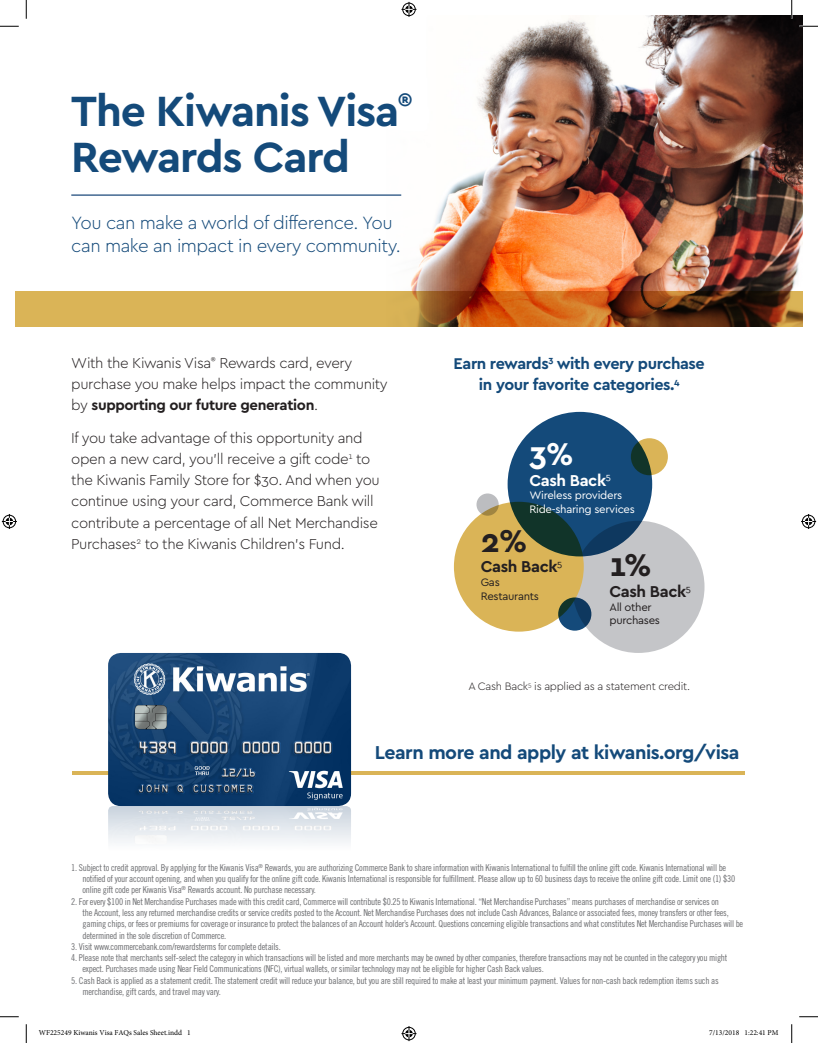
<style>
.page{position:relative;width:818px;height:1043px;background:#fff}
.page>*{position:absolute;margin:0;border:0;box-sizing:border-box;transform-origin:0 0}
.t1{font:700 44.25px/46.2px "Cera";letter-spacing:-.025em;color:#144a7a}
.t2{font:700 33px "Cera";color:#231f20}
.t3{font:700 33px "Cera";color:#fff}
.t4{font:700 19.5px "Cera";letter-spacing:-.025em;color:#144a7a}
.t5{font:300 18.62px/22.4px "Cera";letter-spacing:-.025em;color:#144a7a}
.t6{font:700 16.5px "Cera";letter-spacing:-.025em;color:#231f20}
.t7{font:700 16.5px "Cera";letter-spacing:-.025em;color:#fff}
.t8{font:700 16.25px/21.2px "Cera";letter-spacing:-.025em;color:#144a7a;text-align:center}
.t9{font:300 15px/21.2px "Cera";letter-spacing:-.025em;color:#231f20}
.t10{font:11.38px "Cera";letter-spacing:-.025em;color:#fff}
.t11{font:11.38px/13.6px "Cera";letter-spacing:-.025em;color:#231f20}
.t12{font:300 11.25px "Cera";letter-spacing:-.025em;color:#231f20}
.t13{font:9.38px/11.2px "Trade Gothic LT Std Cn 18";letter-spacing:-.025em;color:#6c6d70}
.t14{font:7.5px "Minion Pro";color:#000}
.s1{font-weight:700}
</style>
<div class="page">
<svg style="left:73px;top:770px;width:672px;height:4px;fill:#dab457"></svg>
<img style="left:401px;top:15px;width:401px;height:276px">
<svg style="left:15px;top:291px;width:787px;height:35px;background:#b47e37"></svg>
<hr style="left:71px;top:194px;width:330px;height:2px;background:#1c4a7b">
<div style="left:572px;top:520px;width:132px;height:133px;background:#c4c5c8;border-radius:50%"></div>
<div style="left:454px;top:502px;width:129px;height:129px;background:#dab457;border-radius:50%"></div>
<svg style="left:476px;top:493px;width:22px;height:22px"></svg>
<svg style="left:558px;top:597px;width:33px;height:33px"></svg>
<svg style="left:507px;top:412px;width:145px;height:144px;background:#14466e"></svg>
<svg style="left:630px;top:438px;width:38px;height:37px"></svg>
<img style="left:108px;top:653px;width:243px;height:190px">
<svg style="left:0;top:25px;width:19px;height:2px"></svg>
<svg style="left:799px;top:25px;width:19px;height:2px"></svg>
<svg style="left:0;top:1016px;width:19px;height:1px"></svg>
<svg style="left:799px;top:1016px;width:19px;height:1px"></svg>
<svg style="left:25px;top:0;width:2px;height:19px"></svg>
<svg style="left:25px;top:1024px;width:2px;height:18px"></svg>
<svg style="left:790px;top:0;width:2px;height:19px"></svg>
<svg style="left:791px;top:1024px;width:1px;height:18px"></svg>
<svg style="left:401px;top:2px;width:15px;height:15px"></svg>
<svg style="left:401px;top:1026px;width:15px;height:15px"></svg>
<svg style="left:2px;top:514px;width:15px;height:15px"></svg>
<svg style="left:801px;top:514px;width:15px;height:15px"></svg>
<p class="t1" style="left:71px;top:86px;width:343px">The Kiwanis Visa<sup>®<br></sup>Rewards Card</p>
<p class="t5" style="left:71px;top:211px;width:331px">You can make a world of difference. You can make an impact in every community.</p>
<p class="t9" style="left:71px;top:351px;width:318px">With the Kiwanis Visa<sup>®</sup> Rewards card, every purchase you make helps impact the community by <span class="s1">supporting our future generation</span>.</p>
<p class="t9" style="left:71px;top:426px;width:310px">If you take advantage of this opportunity and open a new card, you’ll receive a gift code<sup>1</sup> to the Kiwanis Family Store for $30. And when you continue using your card, Commerce Bank will contribute a percentage of all Net Merchandise Purchases<sup>2</sup> to the Kiwanis Children’s Fund.</p>
<p class="t8" style="left:453px;top:352px;width:253px">Earn rewards<sup>3</sup> with every purchase in your favorite categories.<sup>4</sup></p>
<p class="t3" style="left:529px;top:432px;width:46px">3%</p>
<p class="t7" style="left:529px;top:469px;width:83px">Cash Back<sup>5</sup></p>
<p class="t10" style="left:529px;top:488px;width:94px">Wireless providers</p>
<p class="t10" style="left:529px;top:501px;width:107px">Ride-sharing services</p>
<p class="t2" style="left:481px;top:518px;width:47px">2%</p>
<p class="t6" style="left:481px;top:556px;width:83px">Cash Back<sup>5</sup></p>
<p class="t11" style="left:481px;top:575px;width:21px">Gas</p>
<p class="t11" style="left:481px;top:588px;width:60px">Restaurants</p>
<p class="t2" style="left:609px;top:543px;width:44px">1%</p>
<p class="t6" style="left:609px;top:580px;width:83px">Cash Back<sup>5</sup></p>
<p class="t11" style="left:609px;top:599px;width:52px">All other purchases</p>
<p class="t12" style="left:468px;top:679px;width:223px">A Cash Back<sup>5</sup> is applied as a statement credit.</p>
<p class="t4" style="left:375px;top:740px;width:366px">Learn more and apply at kiwanis.org/visa</p>
<p class="t13" style="left:82px;top:861px;width:654px;text-indent:-11px">1. Subject to credit approval. By applying for the Kiwanis Visa<sup>®</sup> Rewards, you are authorizing Commerce Bank to share information with Kiwanis International to fulfill the online gift code. Kiwanis International will be notified of your account opening, and when you qualify for the online gift code. Kiwanis International is responsible for fulfillment. Please allow up to 60 business days to receive the online gift code. Limit one (1) $30 online gift code per Kiwanis Visa<sup>®</sup> Rewards account. No purchase necessary.</p>
<p class="t13" style="left:82px;top:895px;width:662px;text-indent:-11px">2. For every $100 in Net Merchandise Purchases made with this credit card, Commerce will contribute $0.25 to Kiwanis International. “Net Merchandise Purchases” means purchases of merchandise or services on<br>the Account, less any returned merchandise credits or service credits posted to the Account. Net Merchandise Purchases does not include Cash Advances, Balance or associated fees, money transfers or other fees, gaming chips, or fees or premiums for coverage or insurance to protect the balances of an Account holder’s Account. Questions concerning eligible transactions and what constitutes Net Merchandise Purchases will be determined in the sole discretion of Commerce.</p>
<p class="t13" style="left:71px;top:940px;width:211px">3. Visit www.commercebank.com/rewardsterms for complete details.</p>
<p class="t13" style="left:82px;top:951px;width:646px;text-indent:-11px">4. Please note that merchants self-select the category in which transactions will be listed and more merchants may be owned by other companies, therefore transactions may not be counted in the category you might expect. Purchases made using Near Field Communications (NFC), virtual wallets, or similar technology may not be eligible for higher Cash Back values.</p>
<p class="t13" style="left:82px;top:974px;width:637px;text-indent:-11px">5. Cash Back is applied as a statement credit. The statement credit will reduce your balance, but you are still required to make at least your minimum payment. Values for non-cash back redemption items such as merchandise, gift cards, and travel may vary.</p>
<p class="t14" style="left:39px;top:1028px;width:153px">WF225249 Kiwanis Visa FAQs Sales Sheet.indd 1</p>
<p class="t14" style="left:709px;top:1028px;width:71px">7/13/2018 1:22:41 PM</p>
</div>
